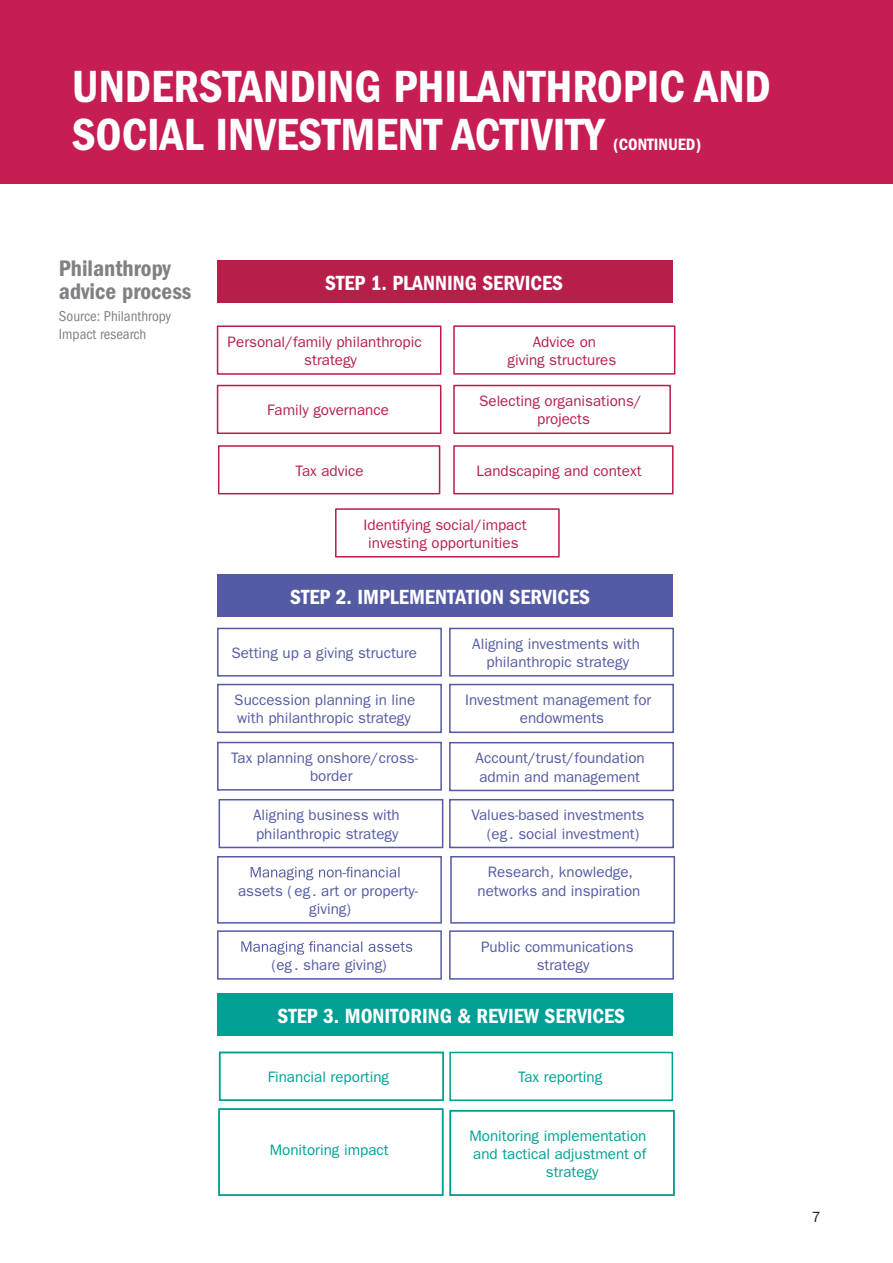
<style>
.page{position:relative;width:893px;height:1263px;background:#fff}
.page>*{position:absolute;margin:0;border:0;box-sizing:border-box;transform-origin:0 0}
.t1{font:46.65px/47.5px "ITC Franklin Gothic Std Dm Cd";color:#fff}
.t2{font:23.4px/23.7px "ITC Franklin Gothic Std Dm Cd";color:#808184}
.t3{font:21.15px "ITC Franklin Gothic Std Dm Cd";color:#fff}
.t4{font:16.95px "ITC Franklin Gothic Std Dm Cd";color:#fff}
.t5{font:15.15px/18.1px "ITC Franklin Gothic Std";color:#545ba3}
.t6{font:15.15px/18.1px "ITC Franklin Gothic Std";color:#b71f4b;text-align:center}
.t7{font:15.15px "ITC Franklin Gothic Std";color:#00a094}
.t8{font:condensed 14.85px/17.9px "ITC Franklin Gothic Std";color:#808184}
.t9{font:14.85px "ITC Franklin Gothic Std";color:#231f20}
</style>
<div class="page">
<div style="left:0;top:0;width:893px;height:184px;background:#c61e53"></div>
<div style="left:218px;top:993px;width:455px;height:43px;background:#00a094"></div>
<div style="left:218px;top:574px;width:455px;height:43px;background:#545ba3"></div>
<div style="left:218px;top:260px;width:455px;height:43px;background:#b71f4b"></div>
<div style="left:217px;top:628px;width:225px;height:49px;border:2px solid #545ba3"></div>
<div style="left:217px;top:742px;width:225px;height:49px;border:2px solid #545ba3"></div>
<div style="left:217px;top:930px;width:225px;height:50px;border:2px solid #545ba3"></div>
<svg style="left:241px;top:941px;width:171px;height:14px"></svg>
<div style="left:217px;top:856px;width:225px;height:67px;border:2px solid #545ba3"></div>
<svg style="left:251px;top:867px;width:148px;height:13px"></svg>
<div style="left:219px;top:799px;width:224px;height:49px;border:2px solid #545ba3"></div>
<div style="left:217px;top:684px;width:225px;height:49px;border:2px solid #545ba3"></div>
<div style="left:449px;top:684px;width:225px;height:49px;border:2px solid #545ba3"></div>
<div style="left:449px;top:930px;width:225px;height:50px;border:2px solid #545ba3"></div>
<div style="left:449px;top:628px;width:225px;height:49px;border:2px solid #545ba3"></div>
<div style="left:449px;top:742px;width:225px;height:49px;border:2px solid #545ba3"></div>
<div style="left:449px;top:799px;width:225px;height:49px;border:2px solid #545ba3"></div>
<div style="left:450px;top:856px;width:225px;height:67px;border:2px solid #545ba3"></div>
<div style="left:453px;top:325px;width:222px;height:50px;border:2px solid #b71f4b"></div>
<div style="left:217px;top:325px;width:224px;height:50px;border:2px solid #b71f4b"></div>
<div style="left:453px;top:445px;width:220px;height:49px;border:2px solid #b71f4b"></div>
<div style="left:453px;top:385px;width:218px;height:49px;border:2px solid #b71f4b"></div>
<div style="left:335px;top:508px;width:225px;height:49px;border:2px solid #b71f4b"></div>
<div style="left:218px;top:445px;width:222px;height:49px;border:2px solid #b71f4b"></div>
<div style="left:217px;top:385px;width:224px;height:49px;border:2px solid #b71f4b"></div>
<div style="left:218px;top:1108px;width:225px;height:88px;border:2px solid #00a094"></div>
<div style="left:219px;top:1052px;width:225px;height:49px;border:2px solid #00a094"></div>
<div style="left:449px;top:1052px;width:224px;height:49px;border:2px solid #00a094"></div>
<div style="left:450px;top:1110px;width:225px;height:86px;border:2px solid #00a094"></div>
<h1 class="t1" style="left:72px;top:63px;width:701px">UNDERSTANDING PHILANTHROPIC AND<br>SOCIAL INVESTMENT ACTIVITY</h1>
<p class="t4" style="left:613px;top:134px;width:90px">(CONTINUED)</p>
<h2 class="t2" style="left:59px;top:256px;width:134px">Philanthropy advice process</h2>
<p class="t8" style="left:59px;top:308px;width:114px">Source: Philanthropy<br>Impact research</p>
<h3 class="t3" style="left:325px;top:271px;width:239px">STEP 1. PLANNING SERVICES</h3>
<p class="t6" style="left:304px;top:333px;width:119px;text-align:left;text-indent:-77px">Personal/family philanthropic strategy</p>
<p class="t6" style="left:267px;top:401px;width:123px">Family governance</p>
<p class="t6" style="left:296px;top:462px;width:69px">Tax advice</p>
<p class="t6" style="left:507px;top:333px;width:110px">Advice on<br>giving structures</p>
<p class="t6" style="left:479px;top:392px;width:164px">Selecting organisations/ projects</p>
<p class="t6" style="left:477px;top:462px;width:166px">Landscaping and context</p>
<p class="t6" style="left:364px;top:515px;width:165px">Identifying social/impact investing opportunities</p>
<h3 class="t3" style="left:290px;top:585px;width:301px">STEP 2. IMPLEMENTATION SERVICES</h3>
<p class="t5" style="left:231px;top:644px;width:187px">Setting up a giving structure</p>
<p class="t5" style="left:472px;top:635px;width:169px;text-align:center">Aligning investments with philanthropic strategy</p>
<p class="t5" style="left:234px;top:691px;width:182px">Succession planning in line with philanthropic strategy</p>
<p class="t5" style="left:465px;top:691px;width:188px;text-align:center">Investment management for endowments</p>
<p class="t5" style="left:310px;top:749px;width:110px;text-indent:-79px">Tax planning onshore/cross&shy;border</p>
<p class="t5" style="left:253px;top:806px;width:148px">Aligning business with philanthropic strategy</p>
<p class="t5" style="left:238px;top:881px;width:182px;text-align:center">assets ( eg . art or property&shy;giving)</p>
<p class="t5" style="left:271px;top:956px;width:117px">(eg . share giving)</p>
<p class="t5" style="left:476px;top:749px;width:171px">Account/trust/foundation admin and management</p>
<p class="t5" style="left:487px;top:806px;width:159px;text-indent:-16px">Values-based investments (eg . social investment)</p>
<p class="t5" style="left:478px;top:863px;width:164px;text-align:center">Research, knowledge, networks and inspiration</p>
<p class="t5" style="left:537px;top:938px;width:98px;text-indent:-56px">Public communications strategy</p>
<h3 class="t3" style="left:278px;top:1004px;width:349px">STEP 3. MONITORING &amp; REVIEW SERVICES</h3>
<p class="t7" style="left:268px;top:1068px;width:123px">Financial reporting</p>
<p class="t7" style="left:518px;top:1068px;width:86px">Tax reporting</p>
<p class="t7" style="left:270px;top:1141px;width:120px">Monitoring impact</p>
<p class="t7" style="left:469px;top:1127px;width:178px">Monitoring implementation</p>
<p class="t7" style="left:473px;top:1145px;width:175px">and tactical adjustment of</p>
<p class="t7" style="left:546px;top:1163px;width:54px">strategy</p>
<p class="t9" style="left:812px;top:1209px;width:10px">7</p>
</div>
